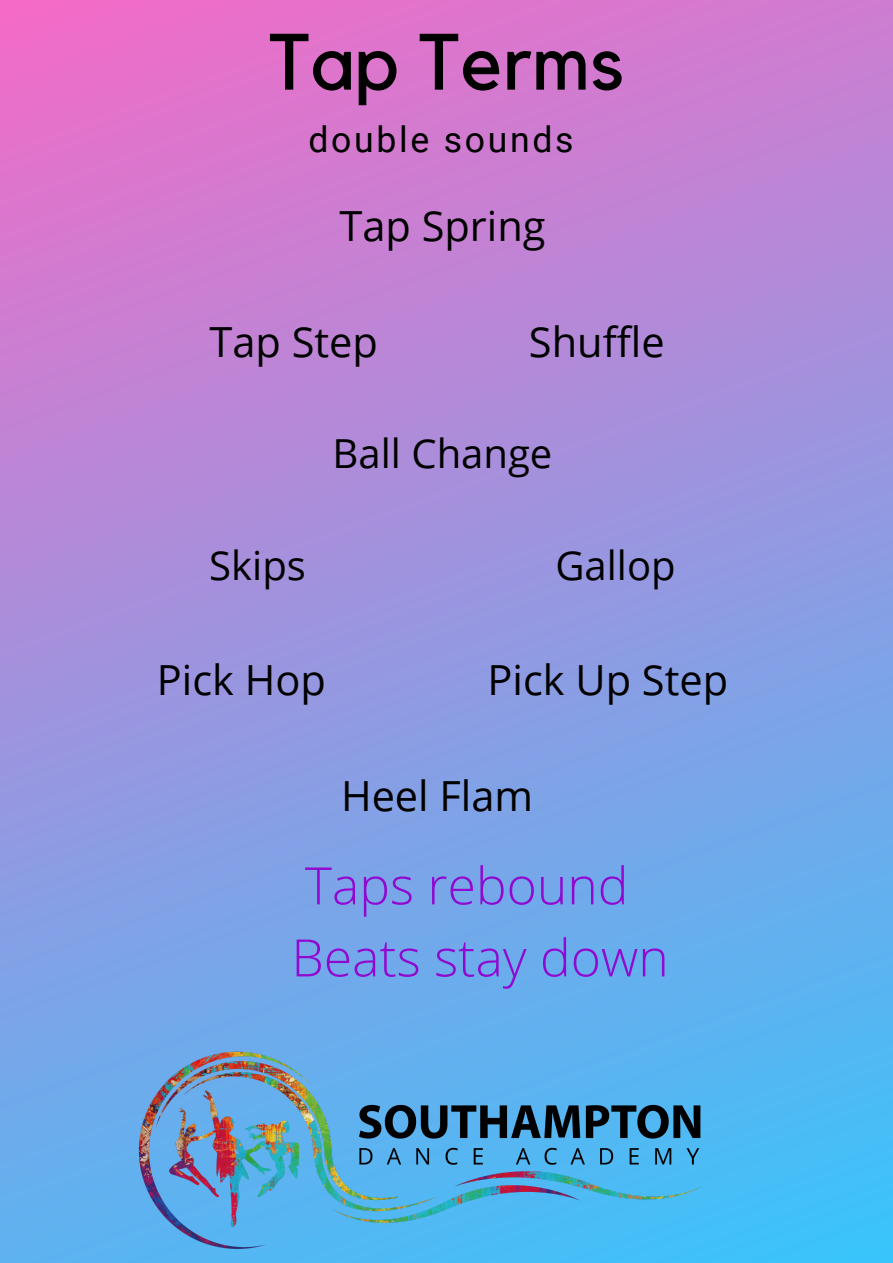
<style>
.page{position:relative;width:893px;height:1263px;background:#fff}
.page>*{position:absolute;margin:0;border:0;box-sizing:border-box;transform-origin:0 0}
.t1{font:78.75px "Kollektif";color:#000}
.t2{font:300 51.6px "Open Sans";color:#9109d1}
.t3{font:41.47px "Open Sans";color:#000}
.t4{font:39.97px "Open Sans";color:#000}
.t5{font:35.62px "Roboto";letter-spacing:.075em;color:#000}
</style>
<div class="page">
<img style="left:0;top:0;width:893px;height:1263px">
<img style="left:89px;top:1023px;width:670px;height:240px">
<p class="t1" style="left:269px;top:26px;width:356px">Tap Terms</p>
<p class="t5" style="left:308px;top:118px;width:266px">double sounds</p>
<p class="t3" style="left:339px;top:197px;width:208px">Tap Spring</p>
<p class="t3" style="left:209px;top:313px;width:170px">Tap Step</p>
<p class="t3" style="left:529px;top:313px;width:137px">Shuffle</p>
<p class="t4" style="left:332px;top:425px;width:221px">Ball Change</p>
<p class="t4" style="left:209px;top:537px;width:98px">Skips</p>
<p class="t4" style="left:555px;top:537px;width:122px">Gallop</p>
<p class="t3" style="left:157px;top:651px;width:170px">Pick Hop</p>
<p class="t3" style="left:487px;top:651px;width:242px">Pick Up Step</p>
<p class="t3" style="left:341px;top:767px;width:194px">Heel Flam</p>
<p class="t2" style="left:305px;top:849px;width:325px">Taps rebound</p>
<p class="t2" style="left:291px;top:921px;width:379px">Beats stay down</p>
</div>
